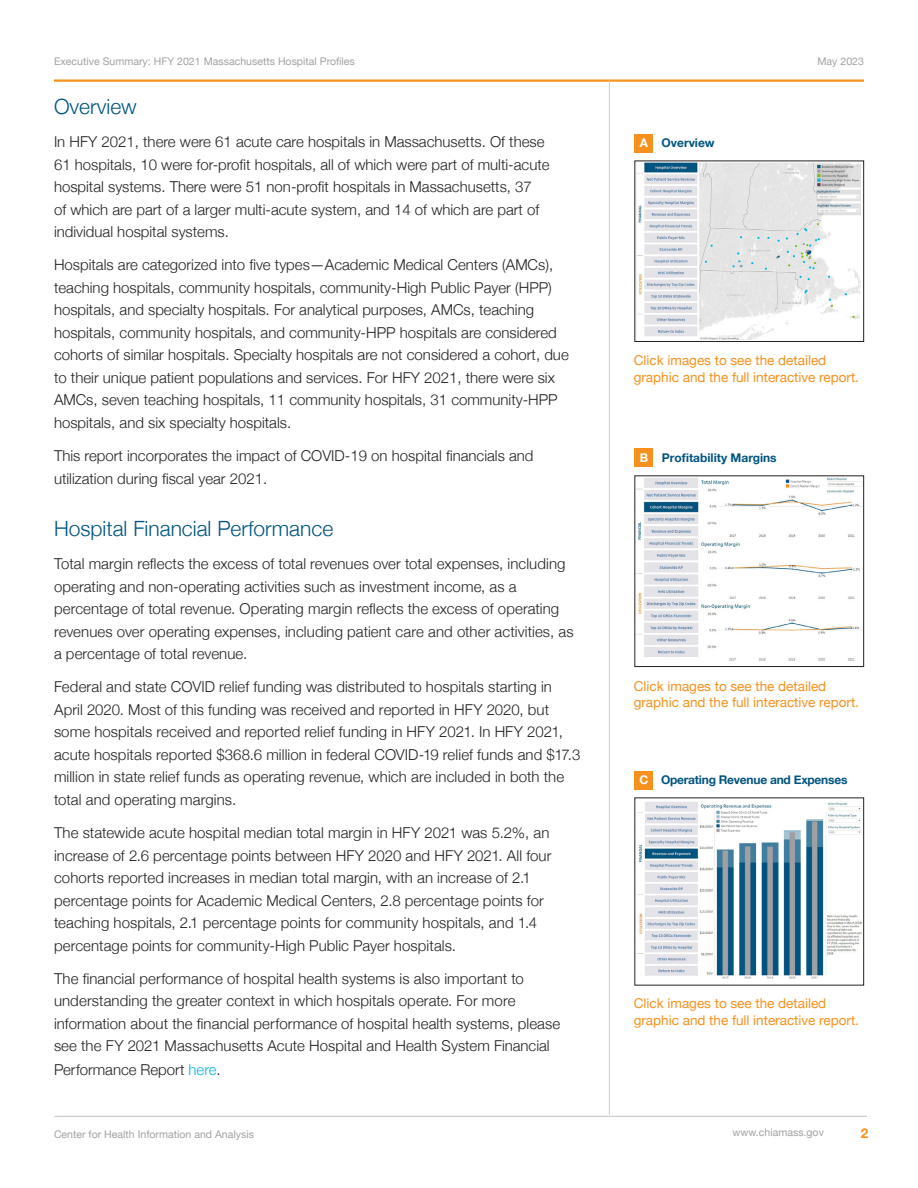
<style>
.page{position:relative;width:918px;height:1188px;background:#fff}
.page>*{position:absolute;margin:0;border:0;box-sizing:border-box;transform-origin:0 0}
.head_1{font:300 21px "Helvetica Neue";color:#005480}
.Body_Text{font:300 15px/22.5px "Helvetica Neue";color:#231f20}
.t1{font:13.5px/16.2px "Helvetica Neue";color:#f6911e}
.t2{font:700 13.5px "Helvetica Neue";color:#f6911e}
.FIG_Title{font:700 12px "Helvetica Neue";color:#005480}
.FIG_Title-2{font:700 12px "Helvetica Neue";letter-spacing:-.02em;color:#005480}
.Fig_Number{font:700 12px "Helvetica Neue";color:#fff}
.Sub_Note_head{font:10.5px "Helvetica Neue";letter-spacing:.005em;color:#a1a1a5}
.s1{color:#00b4e3}
</style>
<div class="page">
<hr style="left:54px;top:80px;width:810px;height:2px;background:#f6911e">
<hr style="left:609px;top:80px;width:1px;height:1035px;background:#ceced0">
<hr style="left:54px;top:1116px;width:813px;height:1px;background:#ceced0">
<div style="left:634px;top:134px;width:19px;height:19px;background:#f6911e"></div>
<div style="left:634px;top:449px;width:19px;height:18px;background:#f6911e"></div>
<img style="left:636px;top:163px;width:224px;height:177px">
<div style="left:634px;top:161px;width:230px;height:181px;border:1px solid #231f20"></div>
<img style="left:636px;top:478px;width:226px;height:183px">
<div style="left:634px;top:475px;width:230px;height:192px;border:1px solid #231f20"></div>
<div style="left:634px;top:771px;width:19px;height:18px;background:#f6911e"></div>
<img style="left:638px;top:801px;width:223px;height:178px">
<p class="Sub_Note_head" style="left:54px;top:54px;width:302px">Executive Summary: HFY 2021 Massachusetts Hospital Profiles</p>
<p class="Sub_Note_head" style="left:817px;top:54px;width:48px">May 2023</p>
<p class="head_1" style="left:54px;top:89px;width:84px">Overview</p>
<p class="Body_Text" style="left:54px;top:129px;width:497px">In HFY 2021, there were 61 acute care hospitals in Massachusetts. Of these 61 hospitals, 10 were for-profit hospitals, all of which were part of multi-acute hospital systems. There were 51 non-profit hospitals in Massachusetts, 37<br>of which are part of a larger multi-acute system, and 14 of which are part of individual hospital systems.</p>
<p class="Body_Text" style="left:54px;top:253px;width:516px">Hospitals are categorized into five types—Academic Medical Centers (AMCs), teaching hospitals, community hospitals, community-High Public Payer (HPP) hospitals, and specialty hospitals. For analytical purposes, AMCs, teaching hospitals, community hospitals, and community-HPP hospitals are considered cohorts of similar hospitals. Specialty hospitals are not considered a cohort, due to their unique patient populations and services. For HFY 2021, there were six AMCs, seven teaching hospitals, 11 community hospitals, 31 community-HPP hospitals, and six specialty hospitals.</p>
<p class="Body_Text" style="left:54px;top:444px;width:481px">This report incorporates the impact of COVID-19 on hospital financials and utilization during fiscal year 2021.</p>
<p class="head_1" style="left:54px;top:511px;width:281px">Hospital Financial Performance</p>
<p class="Body_Text" style="left:54px;top:551px;width:521px">Total margin reflects the excess of total revenues over total expenses, including operating and non-operating activities such as investment income, as a percentage of total revenue. Operating margin reflects the excess of operating revenues over operating expenses, including patient care and other activities, as a percentage of total revenue.</p>
<p class="Body_Text" style="left:54px;top:675px;width:528px">Federal and state COVID relief funding was distributed to hospitals starting in April 2020. Most of this funding was received and reported in HFY 2020, but some hospitals received and reported relief funding in HFY 2021. In HFY 2021, acute hospitals reported $368.6 million in federal COVID-19 relief funds and $17.3 million in state relief funds as operating revenue, which are included in both the total and operating margins.</p>
<p class="Body_Text" style="left:54px;top:820px;width:499px">The statewide acute hospital median total margin in HFY 2021 was 5.2%, an increase of 2.6 percentage points between HFY 2020 and HFY 2021. All four cohorts reported increases in median total margin, with an increase of 2.1 percentage points for Academic Medical Centers, 2.8 percentage points for teaching hospitals, 2.1 percentage points for community hospitals, and 1.4 percentage points for community-High Public Payer hospitals.</p>
<p class="Body_Text" style="left:54px;top:966px;width:508px">The financial performance of hospital health systems is also important to understanding the greater context in which hospitals operate. For more information about the financial performance of hospital health systems, please see the FY 2021 Massachusetts Acute Hospital and Health System Financial Performance Report <span class="s1">here</span>.</p>
<p class="Sub_Note_head" style="left:54px;top:1127px;width:202px">Center for Health Information and Analysis</p>
<p class="Fig_Number" style="left:640px;top:133px;width:10px">A</p>
<p class="FIG_Title" style="left:662px;top:134px;width:55px">Overview</p>
<p class="t1" style="left:634px;top:353px;width:227px">Click images to see the detailed graphic and the full interactive report.</p>
<p class="Fig_Number" style="left:640px;top:448px;width:10px">B</p>
<p class="FIG_Title" style="left:662px;top:448px;width:116px">Profitability Margins</p>
<p class="t1" style="left:634px;top:679px;width:227px">Click images to see the detailed graphic and the full interactive report.</p>
<p class="Fig_Number" style="left:640px;top:770px;width:10px">C</p>
<p class="FIG_Title-2" style="left:661px;top:770px;width:188px">Operating Revenue and Expenses</p>
<p class="t1" style="left:634px;top:996px;width:227px">Click images to see the detailed graphic and the full interactive report.</p>
<p class="Sub_Note_head" style="left:732px;top:1125px;width:93px">www.chiamass.gov</p>
<p class="t2" style="left:861px;top:1123px;width:9px">2</p>
</div>
